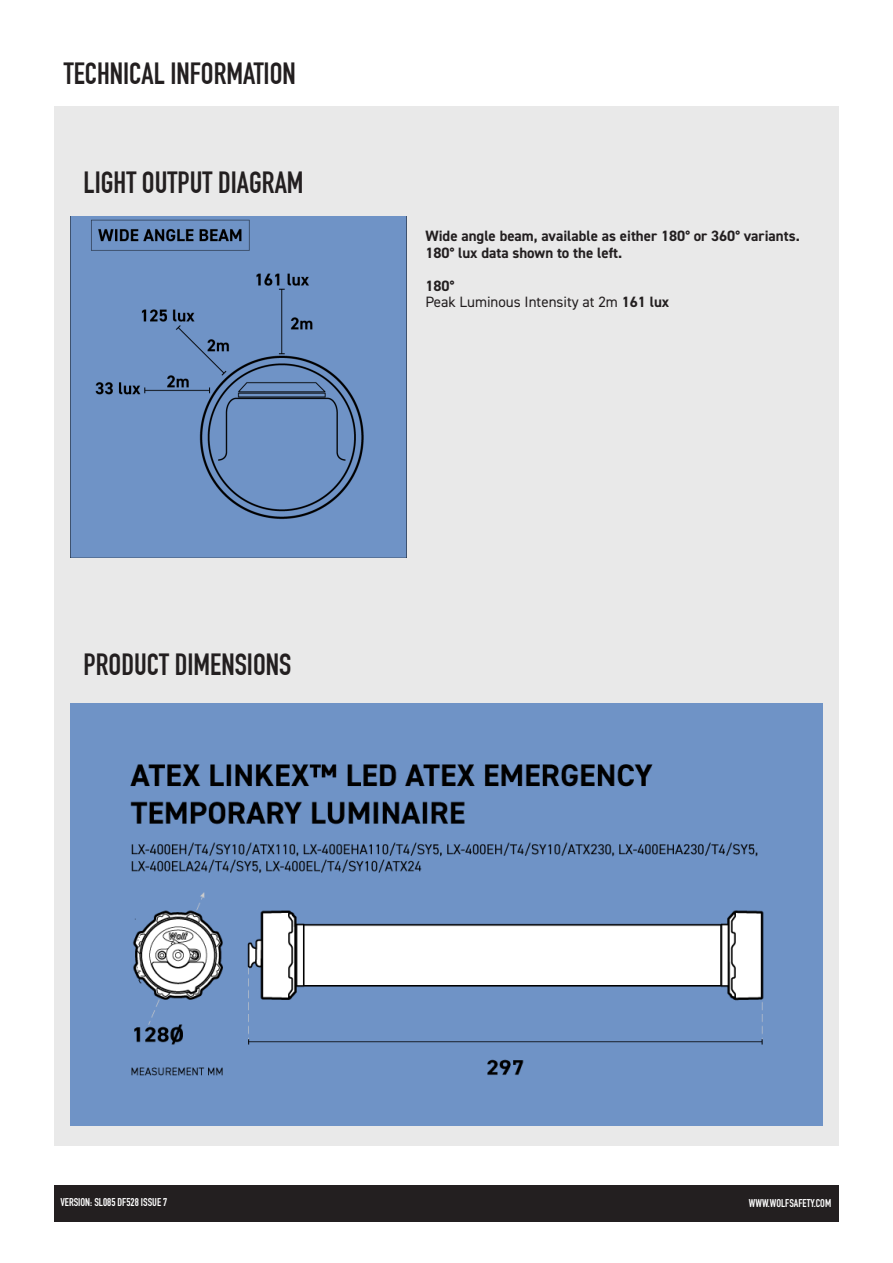
<style>
.page{position:relative;width:893px;height:1263px;background:#fff}
.page>*{position:absolute;margin:0;border:0;box-sizing:border-box;transform-origin:0 0}
.t1{font:30px "DIN Engschrift LT Alternate";color:#231f20}
.t2{font:700 15px/16.5px "DIN2014";color:#231f20}
.t3{font:15px "DIN2014";color:#231f20}
.t4{font:11.1px "DIN Engschrift LT Pro";color:#fff}
.s1{font-weight:700}
</style>
<div class="page">
<div style="left:54px;top:1185px;width:785px;height:36px;background:#231f20"></div>
<div style="left:54px;top:106px;width:785px;height:1039px;background:#e9e9e9"></div>
<img style="left:71px;top:703px;width:751px;height:422px">
<img style="left:71px;top:217px;width:335px;height:341px">
<p class="t1" style="left:64px;top:56px;width:234px">TECHNICAL INFORMATION</p>
<p class="t1" style="left:84px;top:164px;width:221px">LIGHT OUTPUT DIAGRAM</p>
<p class="t2" style="left:425px;top:228px;width:376px">Wide angle beam, available as either 180° or 360° variants.<br>180° lux data shown to the left.</p>
<p class="t2" style="left:425px;top:277px;width:30px">180°</p>
<p class="t3" style="left:425px;top:293px;width:245px">Peak Luminous Intensity at 2m <span class="s1">161 lux</span></p>
<p class="t1" style="left:84px;top:647px;width:209px">PRODUCT DIMENSIONS</p>
<p class="t4" style="left:60px;top:1195px;width:108px">VERSION: SL085 DF528 ISSUE 7</p>
<p class="t4" style="left:749px;top:1196px;width:84px">WWW.WOLFSAFETY.COM</p>
</div>
